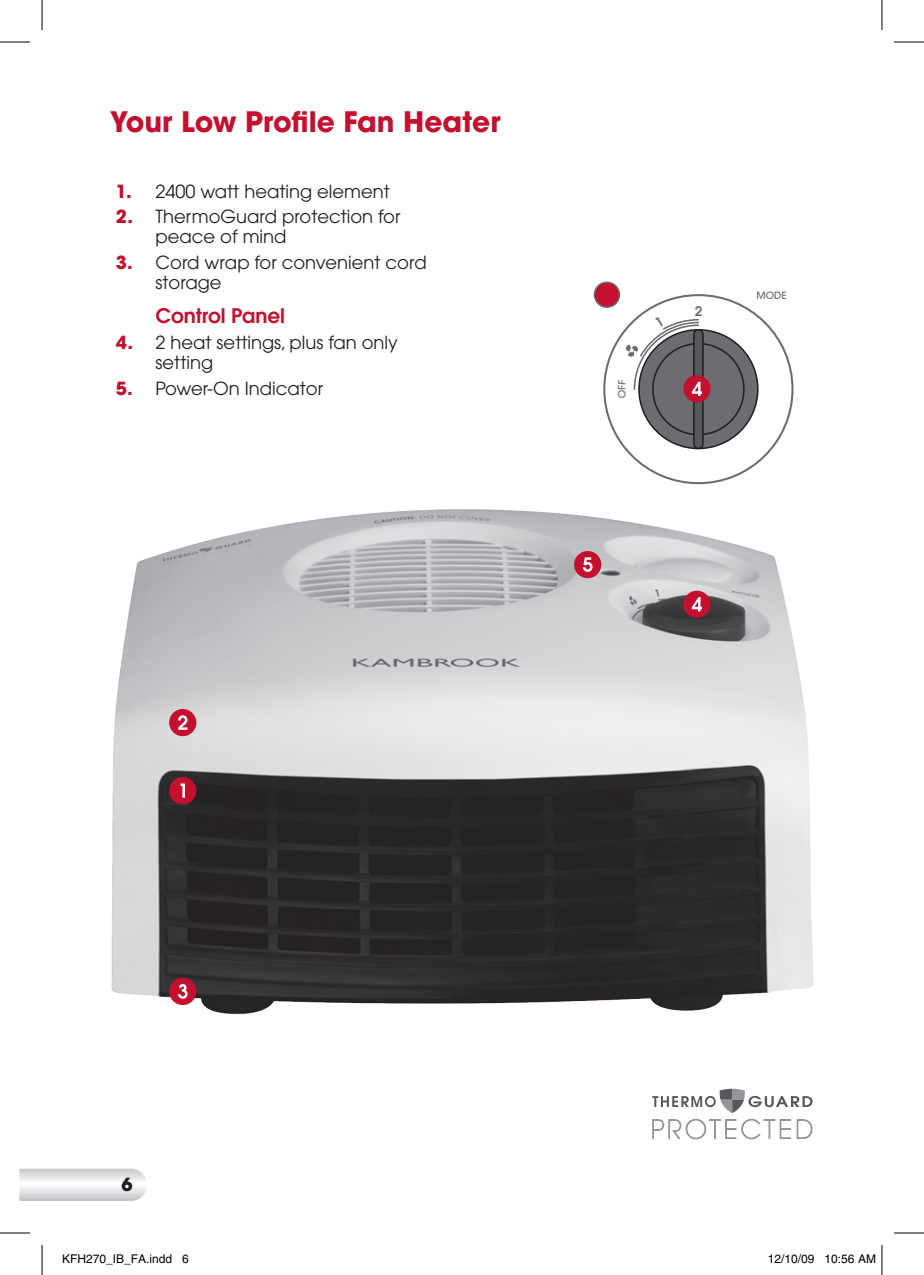
<style>
.page{position:relative;width:924px;height:1275px;background:#fff}
.page>*{position:absolute;margin:0;border:0;box-sizing:border-box;transform-origin:0 0}
.t1{font:700 28px "Avant Garde";color:#c3102f}
.t2{font:600 20px "Avant Garde";color:#c3102f}
.t3{font:18px/20px "Avant Garde";color:#231f20}
.t4{font:700 18px "Avant Garde";color:#231f20}
.t5{font:12px "Helvetica";color:#000}
.t6{font:500 10px "Avant Garde";color:#6c6d70}
.s1{font-weight:700;color:#c3102f}
</style>
<div class="page">
<svg style="left:19px;top:1168px;width:127px;height:32px"></svg>
<img style="left:111px;top:509px;width:703px;height:506px">
<div style="left:169px;top:777px;width:27px;height:27px;background:#c3102f;border-radius:50%"></div>
<svg style="left:180px;top:783px;width:5px;height:14px"></svg>
<div style="left:573px;top:551px;width:28px;height:27px;background:#c3102f;border-radius:50%"></div>
<svg style="left:582px;top:557px;width:10px;height:15px"></svg>
<div style="left:169px;top:709px;width:27px;height:27px;background:#c3102f;border-radius:50%"></div>
<svg style="left:178px;top:715px;width:9px;height:15px"></svg>
<div style="left:169px;top:977px;width:27px;height:28px;background:#c3102f;border-radius:50%"></div>
<svg style="left:178px;top:984px;width:9px;height:14px"></svg>
<svg style="left:652px;top:1088px;width:160px;height:51px"></svg>
<div style="left:594px;top:282px;width:25px;height:25px;background:#c3102f;border-radius:50%"></div>
<div style="left:593px;top:281px;width:27px;height:27px;border:2px solid #6c6d70;border-radius:50%"></div>
<div style="left:683px;top:591px;width:27px;height:27px;background:#c3102f;border-radius:50%"></div>
<svg style="left:691px;top:597px;width:10px;height:14px"></svg>
<hr style="left:0;top:42px;width:30px;height:1px;background:#000">
<hr style="left:893px;top:42px;width:30px;height:1px;background:#000">
<hr style="left:0;top:1232px;width:30px;height:1px;background:#000">
<hr style="left:893px;top:1232px;width:30px;height:1px;background:#000">
<hr style="left:42px;top:0;width:1px;height:30px;background:#000">
<hr style="left:42px;top:1245px;width:1px;height:30px;background:#000">
<hr style="left:881px;top:0;width:1px;height:30px;background:#000">
<hr style="left:881px;top:1245px;width:1px;height:30px;background:#000">
<svg style="left:602px;top:293px;width:192px;height:192px"></svg>
<h1 class="t1" style="left:110px;top:104px;width:392px">Your Low Profile Fan Heater</h1>
<p class="t3" style="left:116px;top:181px;width:275px"><span class="s1">1.</span> 2400 watt heating element</p>
<p class="t3" style="left:155px;top:207px;width:246px;text-indent:-40px"><span class="s1">2.</span> ThermoGuard protection for peace of mind</p>
<p class="t3" style="left:155px;top:252px;width:272px;text-indent:-40px"><span class="s1">3.</span> Cord wrap for convenient cord storage</p>
<p class="t2" style="left:155px;top:303px;width:131px">Control Panel</p>
<p class="t3" style="left:155px;top:332px;width:243px;text-indent:-40px"><span class="s1">4.</span> 2 heat settings, plus fan only setting</p>
<p class="t3" style="left:116px;top:378px;width:209px"><span class="s1">5.</span> Power-On Indicator</p>
<p class="t6" style="left:756px;top:289px;width:32px">MODE</p>
<p class="t4" style="left:121px;top:1173px;width:13px">6</p>
<p class="t5" style="left:62px;top:1251px;width:128px">KFH270_IB_FA.indd 6</p>
<p class="t5" style="left:767px;top:1251px;width:110px">12/10/09 10:56 AM</p>
</div>
